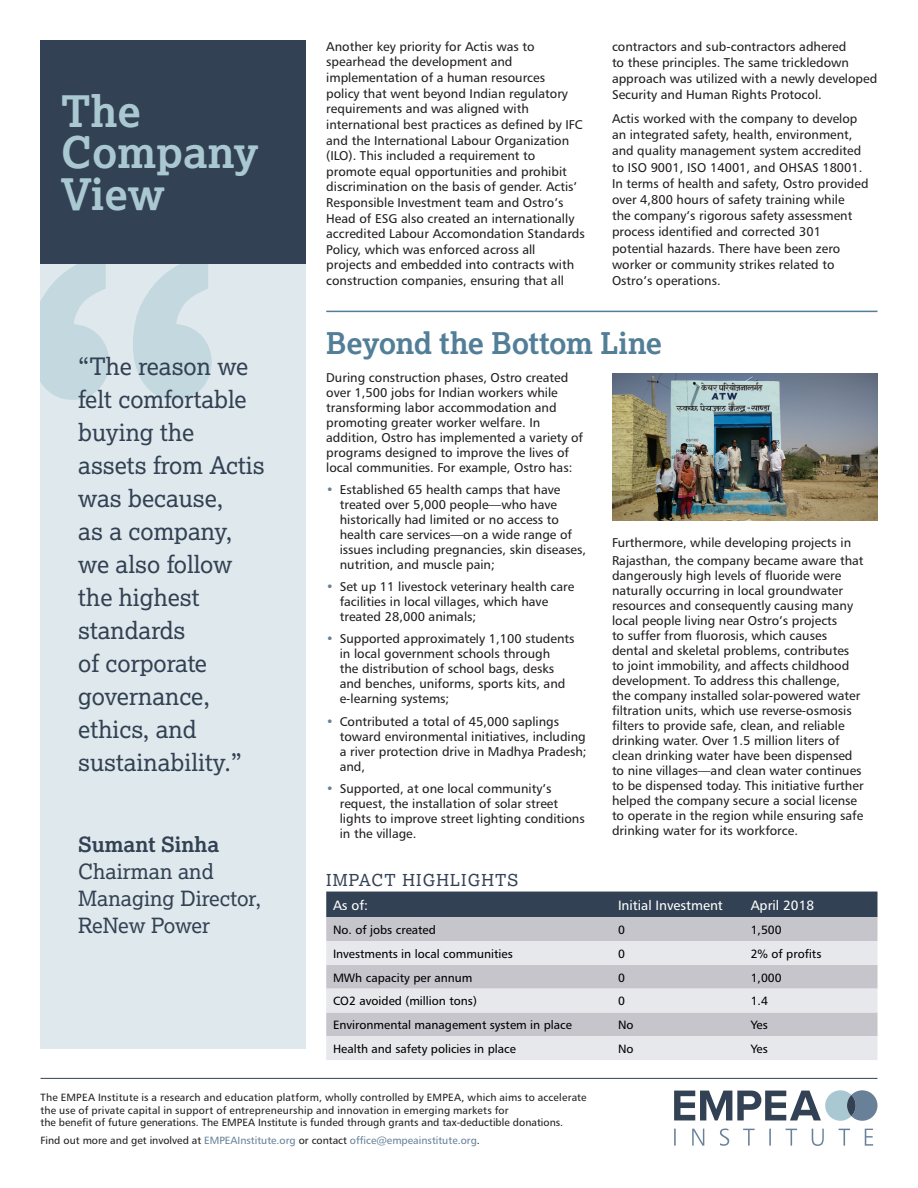
<style>
.page{position:relative;width:918px;height:1188px;background:#fff}
.page>*{position:absolute;margin:0;border:0;box-sizing:border-box;transform-origin:0 0}
.t1{font:700 43.5px "Lexia";color:#a9c8d1}
.t2{font:700 30px "Lexia";letter-spacing:-.015em;color:#527e98}
.t3{font:24px/33px "Lexia";color:#324153}
.t4{font:21px/27px "Lexia";color:#324153}
.t5{font:16.5px "Lexia";letter-spacing:.07em;color:#324153}
.t6{font:13.5px "Humanist 777 BT Roman B";color:#fff}
.t7{font:12.75px/15px "Humanist 777 BT Roman B";color:#231f20}
.t8{font:12px "Humanist 777 BT Roman B";color:#000}
.t9{font:10.5px/12.6px "Humanist 777 BT Roman B";letter-spacing:.01em;color:#231f20}
.t10{font:10.5px "Humanist 777 BT Roman B";color:#688199}
.s1{font-weight:700}
.s2{color:#688199}
.s3{color:#231f20}
</style>
<div class="page">
<div style="left:40px;top:40px;width:266px;height:1009px;background:#dfe9ed"></div>
<svg style="left:40px;top:264px;width:172px;height:136px"></svg>
<div style="left:40px;top:40px;width:266px;height:224px;background:#324153"></div>
<hr style="left:40px;top:1078px;width:838px;height:1px;background:#324153">
<svg style="left:674px;top:1090px;width:203px;height:31px"></svg>
<svg style="left:674px;top:1129px;width:199px;height:17px"></svg>
<div style="left:326px;top:892px;width:552px;height:25px;background:#324153"></div>
<div style="left:326px;top:917px;width:552px;height:24px;background:#c6c5cb"></div>
<svg style="left:326px;top:941px;width:552px;height:119px;background:#dadade"></svg>
<hr style="left:326px;top:311px;width:552px;height:1px;background:#527e98">
<img style="left:612px;top:374px;width:266px;height:147px">
<p class="t1" style="left:61px;top:84px;width:82px">The</p>
<p class="t1" style="left:61px;top:125px;width:199px">Company</p>
<p class="t1" style="left:61px;top:167px;width:105px">View</p>
<p class="t3" style="left:78px;top:349px;width:188px">“The reason we felt comfortable buying the assets from Actis was because,<br>as a company, we also follow the highest standards<br>of corporate governance, ethics, and sustainability.”</p>
<p class="t4" style="left:78px;top:830px;width:185px"><span class="s1">Sumant Sinha<br></span>Chairman and<br>Managing Director,<br>ReNew Power</p>
<p class="t7" style="left:326px;top:38px;width:260px;line-height:15.6px">Another key priority for Actis was to spearhead the development and implementation of a human resources<br>policy that went beyond Indian regulatory requirements and was aligned with international best practices as defined by IFC and the International Labour Organization (ILO). This included a requirement to promote equal opportunities and prohibit discrimination on the basis of gender. Actis’ Responsible Investment team and Ostro’s Head of ESG also created an internationally accredited Labour Accomondation Standards Policy, which was enforced across all<br>projects and embedded into contracts with construction companies, ensuring that all</p>
<p class="t7" style="left:612px;top:38px;width:267px;line-height:16.2px">contractors and sub-contractors adhered<br>to these principles. The same trickledown approach was utilized with a newly developed Security and Human Rights Protocol.</p>
<p class="t7" style="left:612px;top:110px;width:258px;line-height:16.2px">Actis worked with the company to develop an integrated safety, health, environment, and quality management system accredited to ISO 9001, ISO 14001, and OHSAS 18001.<br>In terms of health and safety, Ostro provided over 4,800 hours of safety training while<br>the company’s rigorous safety assessment process identified and corrected 301 potential hazards. There have been zero worker or community strikes related to Ostro’s operations.</p>
<p class="t2" style="left:326px;top:324px;width:337px">Beyond the Bottom Line</p>
<p class="t7" style="left:326px;top:370px;width:258px">During construction phases, Ostro created over 1,500 jobs for Indian workers while transforming labor accommodation and promoting greater worker welfare. In addition, Ostro has implemented a variety of programs designed to improve the lives of local communities. For example, Ostro has:</p>
<p class="t7" style="left:340px;top:482px;width:248px;text-indent:-14px"><span class="s2">•</span> Established 65 health camps that have treated over 5,000 people—who have historically had limited or no access to health care services—on a wide range of issues including pregnancies, skin diseases, nutrition, and muscle pain;</p>
<p class="t7" style="left:340px;top:579px;width:236px;text-indent:-14px"><span class="s2">•</span> Set up 11 livestock veterinary health care facilities in local villages, which have treated 28,000 animals;</p>
<p class="t7" style="left:340px;top:631px;width:236px;text-indent:-14px"><span class="s2">•</span> Supported approximately 1,100 students in local government schools through<br>the distribution of school bags, desks and benches, uniforms, sports kits, and e-learning systems;</p>
<p class="t7" style="left:340px;top:713px;width:248px;text-indent:-14px"><span class="s2">•</span> Contributed a total of 45,000 saplings toward environmental initiatives, including a river protection drive in Madhya Pradesh; and,</p>
<p class="t7" style="left:340px;top:781px;width:247px;text-indent:-14px"><span class="s2">•</span> Supported, at one local community’s request, the installation of solar street lights to improve street lighting conditions in the village.</p>
<p class="t7" style="left:612px;top:533px;width:253px;line-height:18px">Furthermore, while developing projects in<br>Rajasthan, the company became aware that</p>
<p class="t7" style="left:612px;top:568px;width:253px">dangerously high levels of fluoride were naturally occurring in local groundwater resources and consequently causing many local people living near Ostro’s projects<br>to suffer from fluorosis, which causes dental and skeletal problems, contributes to joint immobility, and affects childhood development. To address this challenge,<br>the company installed solar-powered water filtration units, which use reverse-osmosis filters to provide safe, clean, and reliable drinking water. Over 1.5 million liters of clean drinking water have been dispensed to nine villages—and clean water continues to be dispensed today. This initiative further helped the company secure a social license to operate in the region while ensuring safe drinking water for its workforce.</p>
<p class="t5" style="left:326px;top:869px;width:194px">IMPACT HIGHLIGHTS</p>
<p class="t6" style="left:333px;top:897px;width:37px">As of:</p>
<p class="t6" style="left:618px;top:897px;width:106px">Initial Investment</p>
<p class="t6" style="left:751px;top:897px;width:65px">April 2018</p>
<p class="t8" style="left:333px;top:922px;width:104px">No. of jobs created</p>
<p class="t8" style="left:618px;top:922px;width:8px">0</p>
<p class="t8" style="left:751px;top:922px;width:32px">1,500</p>
<p class="t8" style="left:333px;top:946px;width:181px">Investments in local communities</p>
<p class="t8" style="left:618px;top:946px;width:8px">0</p>
<p class="t8" style="left:751px;top:946px;width:72px">2% of profits</p>
<p class="t8" style="left:333px;top:970px;width:141px">MWh capacity per annum</p>
<p class="t8" style="left:618px;top:970px;width:8px">0</p>
<p class="t8" style="left:751px;top:970px;width:32px">1,000</p>
<p class="t8" style="left:333px;top:994px;width:145px">CO2 avoided (million tons)</p>
<p class="t8" style="left:618px;top:994px;width:8px">0</p>
<p class="t8" style="left:751px;top:994px;width:19px">1.4</p>
<p class="t8" style="left:333px;top:1018px;width:240px">Environmental management system in place</p>
<p class="t8" style="left:618px;top:1018px;width:17px">No</p>
<p class="t8" style="left:751px;top:1018px;width:19px">Yes</p>
<p class="t8" style="left:333px;top:1041px;width:185px">Health and safety policies in place</p>
<p class="t8" style="left:618px;top:1041px;width:17px">No</p>
<p class="t8" style="left:751px;top:1041px;width:19px">Yes</p>
<p class="t9" style="left:40px;top:1091px;width:548px">The EMPEA Institute is a research and education platform, wholly controlled by EMPEA, which aims to accelerate the use of private capital in support of entrepreneurship and innovation in emerging markets for<br>the benefit of future generations. The EMPEA Institute is funded through grants and tax-deductible donations.</p>
<p class="t10" style="left:40px;top:1134px;width:441px"><span class="s3">Find out more and get involved at</span> EMPEAInstitute.org <span class="s3">or contact</span> office@empeainstitute.org<span class="s3">.</span></p>
</div>
